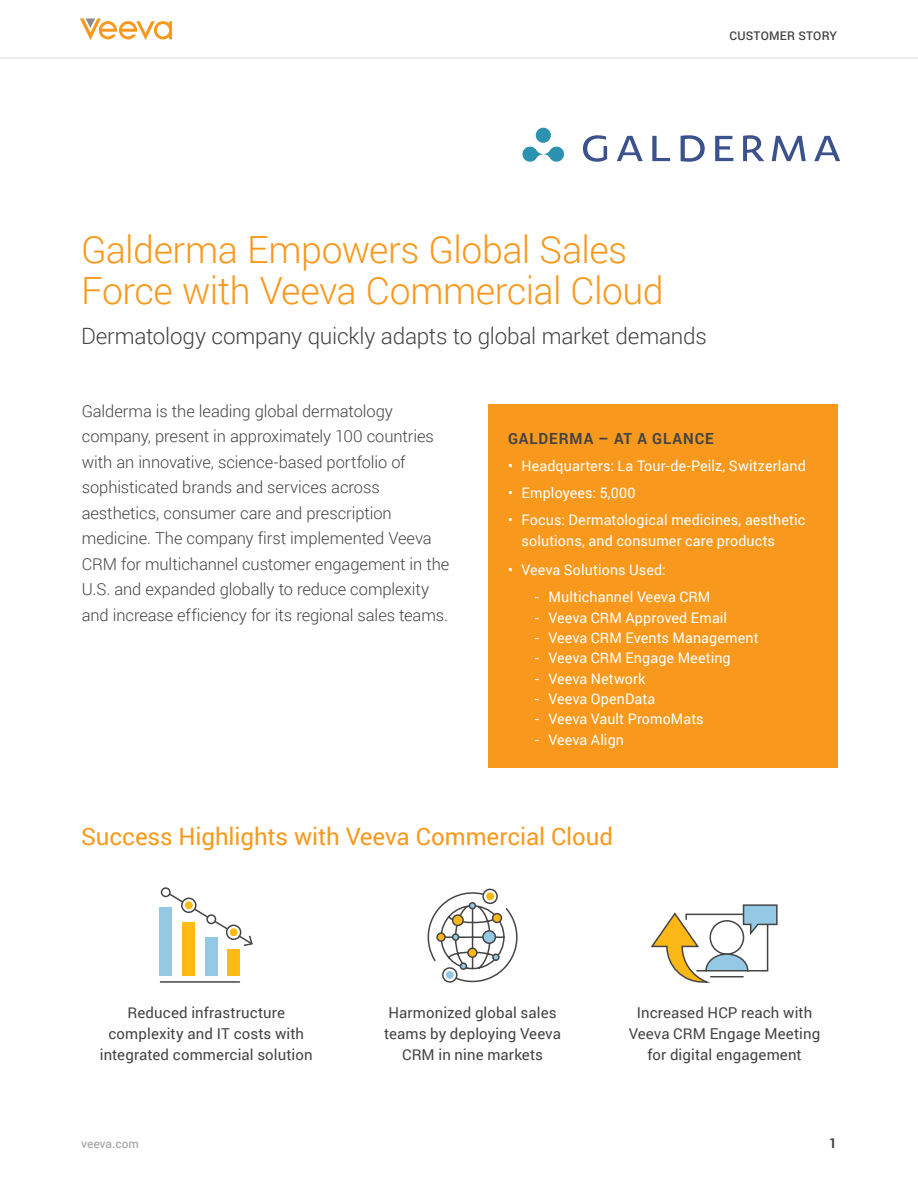
<style>
.page{position:relative;width:918px;height:1188px;background:#fff}
.page>*{position:absolute;margin:0;border:0;box-sizing:border-box;transform-origin:0 0}
.t1{font:300 37.5px/40.5px "Roboto";letter-spacing:-.015em;color:#f8991d}
.t2{font:24px "Roboto";letter-spacing:-.005em;color:#f8991d}
.t3{font:300 22.5px "Roboto";letter-spacing:-.01em;color:#444}
.t4{font:300 16.5px/25.5px "Roboto";letter-spacing:-.005em;color:#444}
.t5{font:700 15.3px "Roboto";letter-spacing:.06em;color:#444}
.t6{font:15px/21px "Roboto";letter-spacing:.005em;color:#444;text-align:center}
.t7{font:14.55px/20.4px "Roboto";letter-spacing:.01em;color:#fff}
.t8{font:700 13.5px "Roboto";color:#444}
.t9{font:500 12px "Roboto";letter-spacing:.02em;color:#444}
.t10{font:500 12px "Roboto";letter-spacing:-.005em;color:#afaaad}
</style>
<div class="page">
<svg style="left:80px;top:18px;width:92px;height:22px"></svg>
<hr style="left:0;top:58px;width:918px;height:1px;background:#d9d9d9">
<svg style="left:583px;top:135px;width:24px;height:27px"></svg>
<svg style="left:617px;top:136px;width:26px;height:25px"></svg>
<svg style="left:652px;top:136px;width:18px;height:25px"></svg>
<svg style="left:681px;top:135px;width:24px;height:27px"></svg>
<svg style="left:715px;top:136px;width:18px;height:25px"></svg>
<svg style="left:743px;top:135px;width:21px;height:26px"></svg>
<svg style="left:772px;top:136px;width:34px;height:25px"></svg>
<svg style="left:814px;top:136px;width:26px;height:25px"></svg>
<svg style="left:522px;top:128px;width:43px;height:34px"></svg>
<div style="left:488px;top:404px;width:350px;height:364px;background:#f8991d"></div>
<hr style="left:160px;top:981px;width:80px;height:2px;background:#454545">
<div style="left:160px;top:908px;width:12px;height:68px;background:#94c9e6"></div>
<div style="left:228px;top:950px;width:12px;height:26px;background:#fcba12"></div>
<div style="left:183px;top:923px;width:12px;height:53px;background:#fcba12"></div>
<div style="left:205px;top:938px;width:12px;height:38px;background:#94c9e6"></div>
<svg style="left:164px;top:894px;width:89px;height:52px"></svg>
<svg style="left:182px;top:898px;width:14px;height:14px"></svg>
<div style="left:181px;top:898px;width:16px;height:15px;border:2px solid #454545;border-radius:50%"></div>
<div style="left:185px;top:901px;width:8px;height:8px;background:#fcba12;border-radius:50%"></div>
<svg style="left:227px;top:925px;width:14px;height:14px"></svg>
<div style="left:226px;top:925px;width:15px;height:15px;border:2px solid #454545;border-radius:50%"></div>
<div style="left:230px;top:928px;width:8px;height:8px;background:#fcba12;border-radius:50%"></div>
<div style="left:161px;top:887px;width:10px;height:10px;border:2px solid #454545;border-radius:50%"></div>
<div style="left:207px;top:915px;width:9px;height:8px;background:#fff;border-radius:50%"></div>
<div style="left:206px;top:914px;width:10px;height:10px;border:2px solid #454545;border-radius:50%"></div>
<svg style="left:427px;top:889px;width:91px;height:94px"></svg>
<svg style="left:650px;top:904px;width:128px;height:79px"></svg>
<p class="t9" style="left:730px;top:27px;width:109px">CUSTOMER STORY</p>
<h1 class="t1" style="left:81px;top:228px;width:584px">Galderma Empowers Global Sales<br>Force with Veeva Commercial Cloud</h1>
<h3 class="t3" style="left:81px;top:321px;width:627px">Dermatology company quickly adapts to global market demands</h3>
<p class="t4" style="left:82px;top:397px;width:369px">Galderma is the leading global dermatology company, present in approximately 100 countries with an innovative, science-based portfolio of sophisticated brands and services across aesthetics, consumer care and prescription medicine. The company first implemented Veeva CRM for multichannel customer engagement in the U.S. and expanded globally to reduce complexity and increase efficiency for its regional sales teams.</p>
<p class="t5" style="left:508px;top:428px;width:207px">GALDERMA – AT A GLANCE</p>
<p class="t7" style="left:508px;top:455px;width:299px">• Headquarters: La Tour-de-Peilz, Switzerland</p>
<p class="t7" style="left:508px;top:482px;width:129px">• Employees: 5,000</p>
<p class="t7" style="left:522px;top:510px;width:285px;text-indent:-13px">• Focus: Dermatological medicines, aesthetic solutions, and consumer care products</p>
<p class="t7" style="left:508px;top:559px;width:159px">• Veeva Solutions Used:</p>
<p class="t7" style="left:535px;top:586px;width:177px">- Multichannel Veeva CRM</p>
<p class="t7" style="left:535px;top:607px;width:194px">- Veeva CRM Approved Email</p>
<p class="t7" style="left:535px;top:627px;width:225px">- Veeva CRM Events Management</p>
<p class="t7" style="left:535px;top:647px;width:197px">- Veeva CRM Engage Meeting</p>
<p class="t7" style="left:535px;top:668px;width:112px">- Veeva Network</p>
<p class="t7" style="left:535px;top:688px;width:122px">- Veeva OpenData</p>
<p class="t7" style="left:535px;top:708px;width:170px">- Veeva Vault PromoMats</p>
<p class="t7" style="left:535px;top:729px;width:91px">- Veeva Align</p>
<h2 class="t2" style="left:81px;top:820px;width:534px">Success Highlights with Veeva Commercial Cloud</h2>
<p class="t6" style="left:100px;top:1001px;width:214px">Reduced infrastructure complexity and IT costs with integrated commercial solution</p>
<p class="t6" style="left:384px;top:1001px;width:178px">Harmonized global sales teams by deploying Veeva<br>CRM in nine markets</p>
<p class="t6" style="left:629px;top:1001px;width:193px">Increased HCP reach with<br>Veeva CRM Engage Meeting for digital engagement</p>
<p class="t10" style="left:81px;top:1135px;width:60px">veeva.com</p>
<p class="t8" style="left:829px;top:1133px;width:9px">1</p>
</div>
